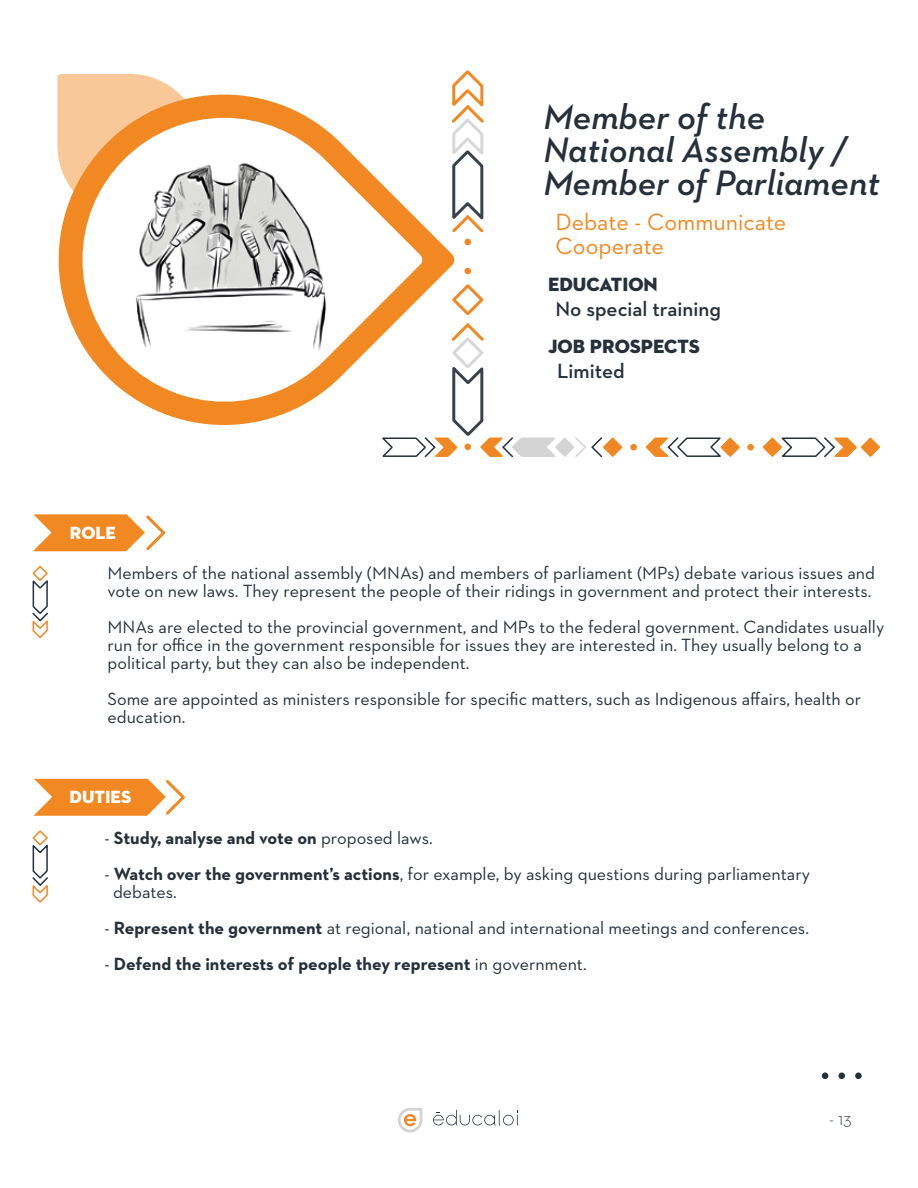
<style>
.page{position:relative;width:918px;height:1188px;background:#fff}
.page>*{position:absolute;margin:0;border:0;box-sizing:border-box;transform-origin:0 0}
.t1{font:italic 600 36px/33px "Neutraface 2 Text";color:#26303b}
.t2{font:24px/24px "Neutraface 2 Text";color:#f18822}
.t3{font:600 21px "Neutraface 2 Text";color:#26303b}
.t4{font:19.5px "Neutraface 2 Display Titling";color:#26303b}
.t5{font:18px/18px "Neutraface 2 Text";color:#26303b}
.t6{font:700 18px "Neutraface 2 Text";color:#26303b}
.t7{font:18px "Neutraface 2 Display Titling";color:#fff}
.t8{font:300 18px "Neutraface 2 Text";color:#26303b}
.s1{font-weight:400}
.s2{font-weight:700}
</style>
<div class="page">
<svg style="left:58px;top:94px;width:397px;height:331px"></svg>
<svg style="left:449px;top:70px;width:35px;height:165px"></svg>
<svg style="left:33px;top:514px;width:133px;height:38px"></svg>
<div style="left:838px;top:1072px;width:7px;height:7px;background:#26303b;border-radius:50%"></div>
<div style="left:822px;top:1072px;width:6px;height:7px;background:#26303b;border-radius:50%"></div>
<div style="left:855px;top:1072px;width:7px;height:7px;background:#26303b;border-radius:50%"></div>
<svg style="left:57px;top:74px;width:145px;height:144px"></svg>
<svg style="left:398px;top:1108px;width:24px;height:24px"></svg>
<svg style="left:433px;top:1110px;width:85px;height:16px"></svg>
<svg style="left:32px;top:566px;width:16px;height:72px"></svg>
<svg style="left:32px;top:830px;width:16px;height:73px"></svg>
<div style="left:464px;top:268px;width:7px;height:6px;background:#f18822;border-radius:50%"></div>
<div style="left:464px;top:239px;width:7px;height:6px;background:#f18822;border-radius:50%"></div>
<div style="left:630px;top:444px;width:7px;height:7px;background:#f18822;border-radius:50%"></div>
<div style="left:747px;top:444px;width:7px;height:7px;background:#f18822;border-radius:50%"></div>
<svg style="left:762px;top:437px;width:118px;height:21px"></svg>
<svg style="left:645px;top:437px;width:95px;height:21px"></svg>
<svg style="left:379px;top:282px;width:244px;height:176px"></svg>
<img style="left:69px;top:118px;width:354px;height:298px">
<svg style="left:33px;top:778px;width:152px;height:38px"></svg>
<h1 class="t1" style="left:544px;top:100px;width:338px">Member of the<br>National Assembly /<br>Member of Parliament</h1>
<h2 class="t2" style="left:556px;top:210px;width:232px">Debate - Communicate<br>Cooperate</h2>
<p class="t4" style="left:548px;top:272px;width:111px">EDUCATION</p>
<p class="t3" style="left:556px;top:296px;width:167px">No special training</p>
<p class="t4" style="left:548px;top:334px;width:153px">JOB PROSPECTS</p>
<p class="t3" style="left:557px;top:358px;width:69px">Limited</p>
<p class="t7" style="left:70px;top:521px;width:48px">ROLE</p>
<p class="t5" style="left:108px;top:564px;width:769px">Members of the national assembly (MNAs) and members of parliament (MPs) debate various issues and vote on new laws. They represent the people of their ridings in government and protect their interests.</p>
<p class="t5" style="left:108px;top:618px;width:778px">MNAs are elected to the provincial government, and MPs to the federal government. Candidates usually run for office in the government responsible for issues they are interested in. They usually belong to a political party, but they can also be independent.</p>
<p class="t5" style="left:108px;top:690px;width:755px">Some are appointed as ministers responsible for specific matters, such as Indigenous affairs, health or education.</p>
<p class="t7" style="left:70px;top:786px;width:63px">DUTIES</p>
<p class="t6" style="left:105px;top:827px;width:330px"><span class="s1">-</span> Study, analyse and vote on <span class="s1">proposed laws.</span></p>
<p class="t5" style="left:113px;top:865px;width:699px;text-indent:-9px">- <span class="s2">Watch over the government’s actions</span>, for example, by asking questions during parliamentary debates.</p>
<p class="t5" style="left:105px;top:919px;width:706px">- <span class="s2">Represent the government</span> at regional, national and international meetings and conferences.</p>
<p class="t6" style="left:105px;top:953px;width:484px"><span class="s1">-</span> Defend the interests of people they represent <span class="s1">in government.</span></p>
<p class="t8" style="left:829px;top:1108px;width:24px">- 13</p>
</div>
